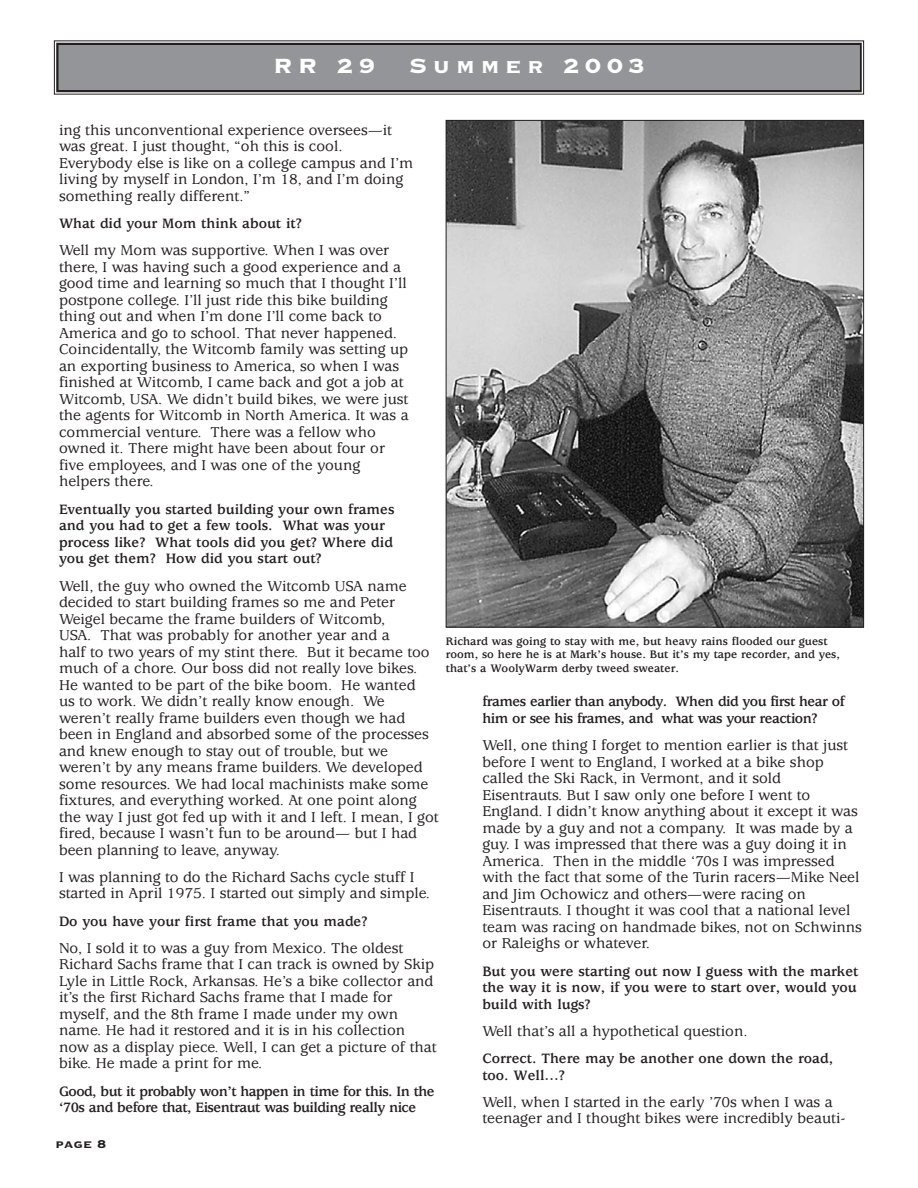
<style>
.page{position:relative;width:918px;height:1188px;background:#fff}
.page>*{position:absolute;margin:0;border:0;box-sizing:border-box;transform-origin:0 0}
.t1{font:27px "Copperplate Thirty Three BC";letter-spacing:.195em;color:#fff}
.t2{font:500 15.75px/16.5px "Usherwood";color:#231f20}
.t3{font:700 15px/16.5px "Usherwood";color:#231f20}
.t4{font:700 15px/16.5px "Usherwood";letter-spacing:-.035em;color:#231f20}
.t5{font:15px "Copperplate Thirty Three BC";color:#231f20}
.t6{font:700 12px/13.5px "Usherwood";color:#231f20}
</style>
<div class="page">
<div style="left:58px;top:45px;width:802px;height:45px;background:#939598"></div>
<div style="left:56px;top:43px;width:806px;height:49px;border:2px solid #231f20"></div>
<img style="left:448px;top:122px;width:414px;height:503px">
<h1 class="t1" style="left:273px;top:48px;width:104px">RR 29</h1>
<h1 class="t1" style="left:409px;top:48px;width:237px">Summer 2003</h1>
<p class="t2" style="left:59px;top:123px;width:356px">ing this unconventional experience oversees—it was great. I just thought, “oh this is cool.<br>Everybody else is like on a college campus and I’m living by myself in London, I’m 18, and I’m doing something really different.”</p>
<p class="t3" style="left:59px;top:217px;width:244px">What did your Mom think about it?</p>
<p class="t2" style="left:59px;top:244px;width:351px">Well my Mom was supportive. When I was over there, I was having such a good experience and a good time and learning so much that I thought I’ll postpone college. I’ll just ride this bike building thing out and when I’m done I’ll come back to America and go to school. That never happened.<br>Coincidentally, the Witcomb family was setting up an exporting business to America, so when I was finished at Witcomb, I came back and got a job at Witcomb, USA. We didn’t build bikes, we were just the agents for Witcomb in North America. It was a commercial venture. There was a fellow who owned it. There might have been about four or five employees, and I was one of the young helpers there.</p>
<p class="t3" style="left:59px;top:502px;width:337px">Eventually you started building your own frames and you had to get a few tools. What was your process like? What tools did you get? Where did you get them? How did you start out?</p>
<p class="t2" style="left:59px;top:579px;width:381px">Well, the guy who owned the Witcomb USA name decided to start building frames so me and Peter Weigel became the frame builders of Witcomb,<br>USA. That was probably for another year and a<br>half to two years of my stint there. But it became too much of a chore. Our boss did not really love bikes.<br>He wanted to be part of the bike boom. He wanted<br>us to work. We didn’t really know enough. We weren’t really frame builders even though we had been in England and absorbed some of the processes and knew enough to stay out of trouble, but we weren’t by any means frame builders. We developed some resources. We had local machinists make some fixtures, and everything worked. At one point along the way I just got fed up with it and I left. I mean, I got fired, because I wasn’t fun to be around— but I had been planning to leave, anyway.</p>
<p class="t2" style="left:59px;top:870px;width:372px">I was planning to do the Richard Sachs cycle stuff I started in April 1975. I started out simply and simple.</p>
<p class="t3" style="left:59px;top:914px;width:310px">Do you have your first frame that you made?</p>
<p class="t2" style="left:59px;top:941px;width:379px">No, I sold it to was a guy from Mexico. The oldest Richard Sachs frame that I can track is owned by Skip Lyle in Little Rock, Arkansas. He’s a bike collector and it’s the first Richard Sachs frame that I made for myself, and the 8th frame I made under my own name. He had it restored and it is in his collection now as a display piece. Well, I can get a picture of that bike. He made a print for me.</p>
<p class="t4" style="left:59px;top:1084px;width:377px">Good, but it probably won’t happen in time for this. In the ‘70s and before that, Eisentraut was building really nice</p>
<p class="t6" style="left:446px;top:636px;width:396px">Richard was going to stay with me, but heavy rains flooded our guest room, so here he is at Mark’s house. But it’s my tape recorder, and yes, that’s a WoolyWarm derby tweed sweater.</p>
<p class="t4" style="left:482px;top:695px;width:364px">frames earlier than anybody. When did you first hear of him or see his frames, and what was your reaction?</p>
<p class="t2" style="left:482px;top:739px;width:381px">Well, one thing I forget to mention earlier is that just before I went to England, I worked at a bike shop called the Ski Rack, in Vermont, and it sold Eisentrauts. But I saw only one before I went to England. I didn’t know anything about it except it was made by a guy and not a company. It was made by a guy. I was impressed that there was a guy doing it in America. Then in the middle ‘70s I was impressed with the fact that some of the Turin racers—Mike Neel and Jim Ochowicz and others—were racing on Eisentrauts. I thought it was cool that a national level team was racing on handmade bikes, not on Schwinns or Raleighs or whatever.</p>
<p class="t3" style="left:482px;top:964px;width:378px;text-align:justify">But you were starting out now I guess with the market the way it is now, if you were to start over, would you build with lugs?</p>
<p class="t2" style="left:482px;top:1024px;width:267px">Well that’s all a hypothetical question.</p>
<p class="t3" style="left:482px;top:1052px;width:352px">Correct. There may be another one down the road, too. Well…?</p>
<p class="t2" style="left:482px;top:1095px;width:365px">Well, when I started in the early ’70s when I was a teenager and I thought bikes were incredibly beauti-</p>
<p class="t5" style="left:56px;top:1134px;width:52px">page 8</p>
</div>
